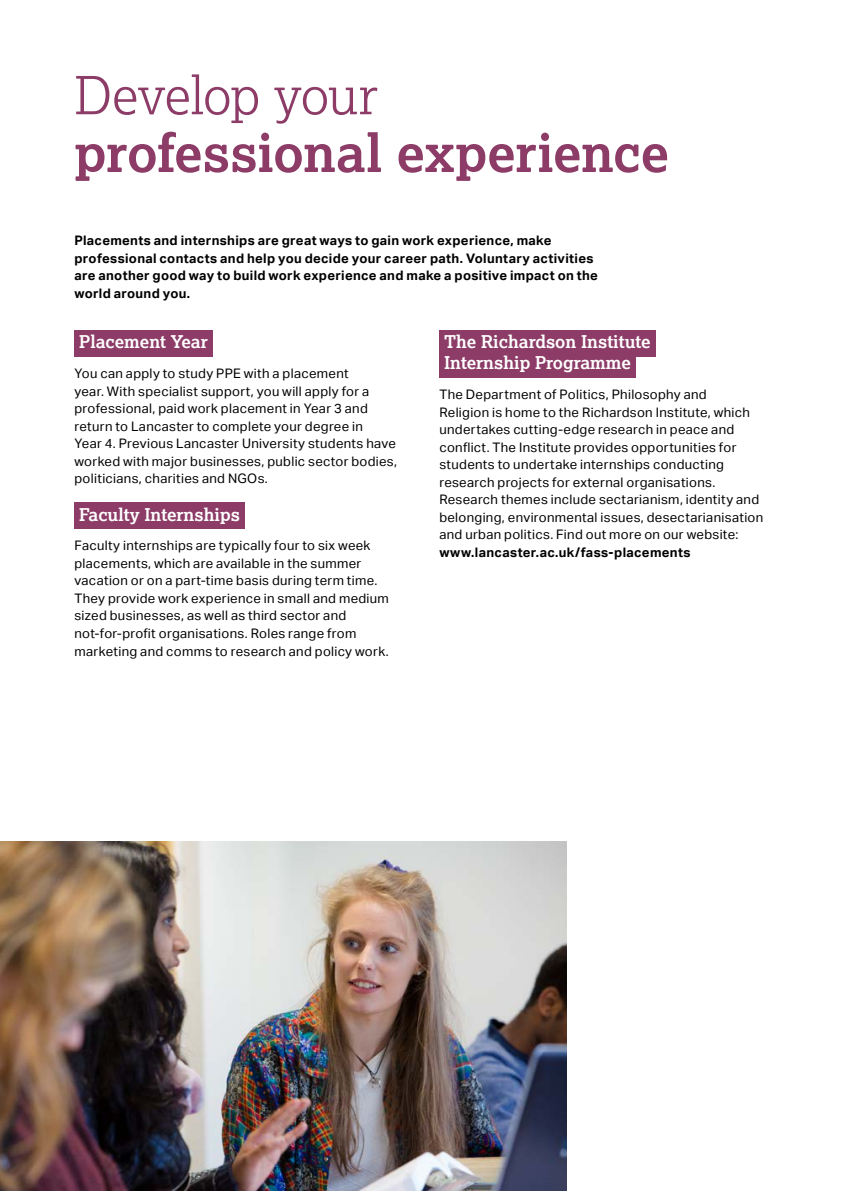
<style>
.page{position:relative;width:844px;height:1191px;background:#fff}
.page>*{position:absolute;margin:0;border:0;box-sizing:border-box;transform-origin:0 0}
.t1{font:700 52.5px/57.8px "Lexia";letter-spacing:-.005em;color:#8c3c67}
.Box_Heading_10pt{font:700 17.5px "Lexia";color:#fff}
.MAIN_BODY_7_5pt{font:13.12px/17.5px "Aktiv Grotesk";letter-spacing:.025em;color:#000}
.MAIN_BODY_7_5pt-2{font:700 13.12px/17.5px "Aktiv Grotesk";letter-spacing:.025em;color:#000}
.s1{font-weight:300}
</style>
<div class="page">
<div style="left:74px;top:330px;width:139px;height:26px;background:#8c3c67"></div>
<div style="left:74px;top:502px;width:171px;height:27px;background:#8c3c67"></div>
<div style="left:439px;top:330px;width:216px;height:26px;background:#8c3c67"></div>
<div style="left:439px;top:351px;width:196px;height:26px;background:#8c3c67"></div>
<img style="left:0;top:841px;width:566px;height:350px">
<p class="t1" style="left:74px;top:65px;width:596px"><span class="s1">Develop your </span>professional experience</p>
<p class="MAIN_BODY_7_5pt-2" style="left:74px;top:232px;width:525px">Placements and internships are great ways to gain work experience, make professional contacts and help you decide your career path. Voluntary activities are another good way to build work experience and make a positive impact on the world around you.</p>
<p class="Box_Heading_10pt" style="left:79px;top:331px;width:130px">Placement Year</p>
<p class="MAIN_BODY_7_5pt" style="left:74px;top:365px;width:324px">You can apply to study PPE with a placement<br>year. With specialist support, you will apply for a professional, paid work placement in Year 3 and return to Lancaster to complete your degree in<br>Year 4. Previous Lancaster University students have worked with major businesses, public sector bodies, politicians, charities and NGOs.</p>
<p class="Box_Heading_10pt" style="left:79px;top:503px;width:162px">Faculty Internships</p>
<p class="MAIN_BODY_7_5pt" style="left:74px;top:537px;width:316px">Faculty internships are typically four to six week placements, which are available in the summer vacation or on a part-time basis during term time.<br>They provide work experience in small and medium sized businesses, as well as third sector and not-for-profit organisations. Roles range from marketing and comms to research and policy work.</p>
<p class="Box_Heading_10pt" style="left:444px;top:331px;width:208px">The Richardson Institute</p>
<p class="Box_Heading_10pt" style="left:444px;top:352px;width:188px">Internship Programme</p>
<p class="MAIN_BODY_7_5pt" style="left:439px;top:386px;width:325px">The Department of Politics, Philosophy and<br>Religion is home to the Richardson Institute, which undertakes cutting-edge research in peace and conflict. The Institute provides opportunities for students to undertake internships conducting research projects for external organisations.<br>Research themes include sectarianism, identity and belonging, environmental issues, desectarianisation and urban politics. Find out more on our website:</p>
<p class="MAIN_BODY_7_5pt-2" style="left:439px;top:543px;width:252px">www.lancaster.ac.uk/fass-placements</p>
</div>
